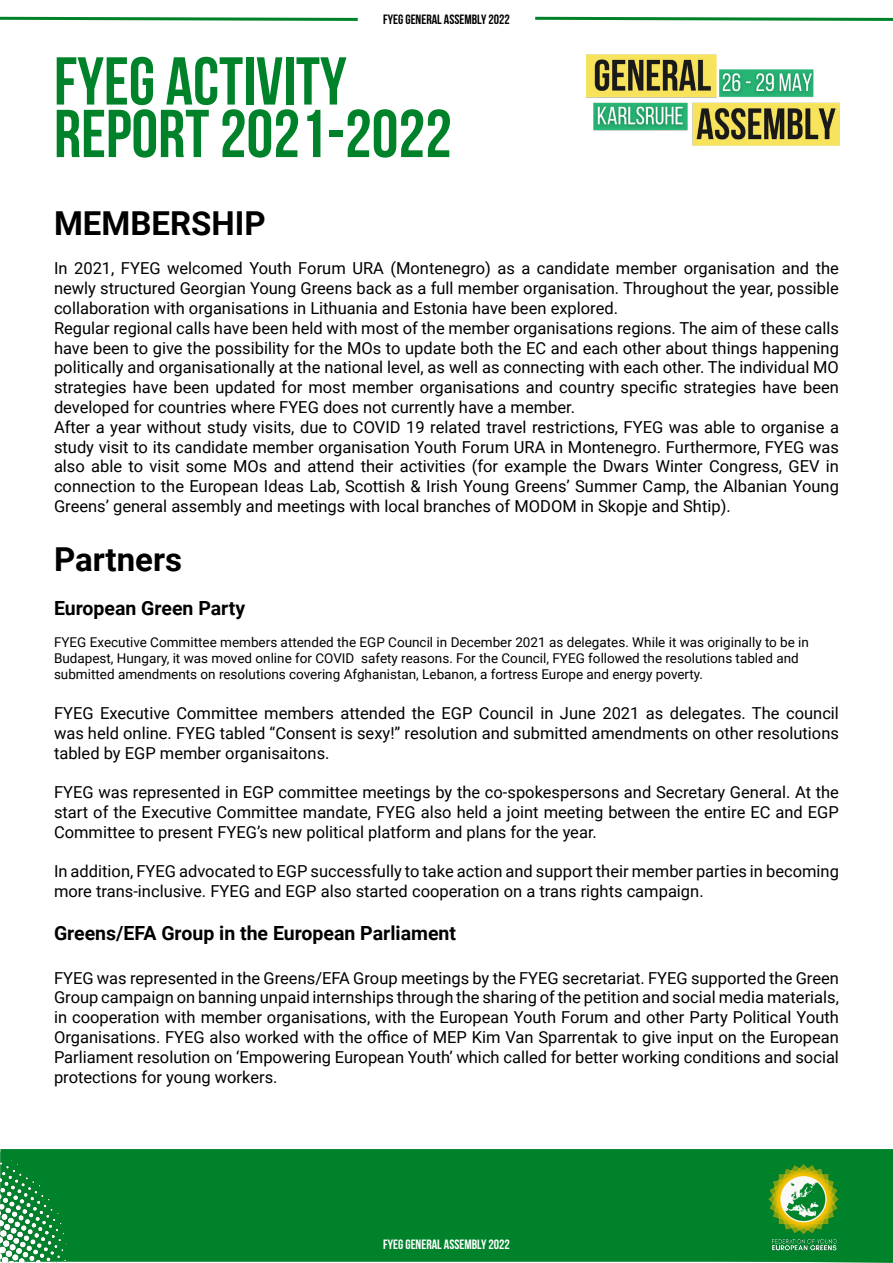
<style>
.page{position:relative;width:893px;height:1263px;background:#fff}
.page>*{position:absolute;margin:0;border:0;box-sizing:border-box;transform-origin:0 0}
.t1{font:700 67.5px/52.5px "Bebas Neue";color:#00822b}
.t2{font:700 33px "Roboto";color:#000}
.t3{font:700 19.5px "Roboto";color:#000}
.t4{font:16.5px/19.8px "Roboto";color:#000;text-align:justify}
.t5{font:13.5px/16.2px "Roboto";color:#000}
.t6{font:700 13.5px "Bebas Neue";color:#fff}
.t7{font:700 13.5px "Bebas Neue";color:#000}
</style>
<div class="page">
<div style="left:400px;top:1150px;width:493px;height:113px;background:#00822b"></div>
<img style="left:586px;top:54px;width:253px;height:92px">
<img style="left:758px;top:1162px;width:90px;height:90px">
<img style="left:0;top:1149px;width:400px;height:114px">
<svg style="left:0;top:16px;width:358px;height:5px"></svg>
<svg style="left:535px;top:16px;width:358px;height:5px"></svg>
<p class="t7" style="left:383px;top:11px;width:128px">FYEG GENERAL ASSEMBLY 2022</p>
<h1 class="t1" style="left:54px;top:54px;width:399px">FYEG ACTIVITY<br>REPORT 2021-2022</h1>
<h2 class="t2" style="left:54px;top:200px;width:213px">MEMBERSHIP</h2>
<p class="t4" style="left:54px;top:258px;width:786px;text-align:left">In 2021, FYEG welcomed Youth Forum URA (Montenegro) as a candidate member organisation and the newly structured Georgian Young Greens back as a full member organisation. Throughout the year, possible collaboration with organisations in Lithuania and Estonia have been explored.<br>Regular regional calls have been held with most of the member organisations regions. The aim of these calls have been to give the possibility for the MOs to update both the EC and each other about things happening politically and organisationally at the national level, as well as connecting with each other. The individual MO strategies have been updated for most member organisations and country specific strategies have been developed for countries where FYEG does not currently have a member.<br>After a year without study visits, due to COVID 19 related travel restrictions, FYEG was able to organise a study visit to its candidate member organisation Youth Forum URA in Montenegro. Furthermore, FYEG was also able to visit some MOs and attend their activities (for example the Dwars Winter Congress, GEV in connection to the European Ideas Lab, Scottish &amp; Irish Young Greens’ Summer Camp, the Albanian Young Greens’ general assembly and meetings with local branches of MODOM in Skopje and Shtip).</p>
<h2 class="t2" style="left:54px;top:536px;width:130px">Partners</h2>
<p class="t3" style="left:54px;top:594px;width:193px">European Green Party</p>
<p class="t5" style="left:54px;top:633px;width:756px">FYEG Executive Committee members attended the EGP Council in December 2021 as delegates. While it was originally to be in<br>Budapest, Hungary, it was moved online for COVID safety reasons. For the Council, FYEG followed the resolutions tabled and submitted amendments on resolutions covering Afghanistan, Lebanon, a fortress Europe and energy poverty.</p>
<p class="t4" style="left:54px;top:702px;width:786px">FYEG Executive Committee members attended the EGP Council in June 2021 as delegates. The council was held online. FYEG tabled “Consent is sexy!” resolution and submitted amendments on other resolutions tabled by EGP member organisaitons.</p>
<p class="t4" style="left:54px;top:782px;width:786px">FYEG was represented in EGP committee meetings by the co-spokespersons and Secretary General. At the start of the Executive Committee mandate, FYEG also held a joint meeting between the entire EC and EGP Committee to present FYEG’s new political platform and plans for the year.</p>
<p class="t4" style="left:54px;top:861px;width:786px">In addition, FYEG advocated to EGP successfully to take action and support their member parties in becoming more trans-inclusive. FYEG and EGP also started cooperation on a trans rights campaign.</p>
<p class="t3" style="left:54px;top:920px;width:404px">Greens/EFA Group in the European Parliament</p>
<p class="t4" style="left:54px;top:967px;width:786px">FYEG was represented in the Greens/EFA Group meetings by the FYEG secretariat. FYEG supported the Green Group campaign on banning unpaid internships through the sharing of the petition and social media materials, in cooperation with member organisations, with the European Youth Forum and other Party Political Youth Organisations. FYEG also worked with the office of MEP Kim Van Sparrentak to give input on the European Parliament resolution on ‘Empowering European Youth’ which called for better working conditions and social protections for young workers.</p>
<p class="t6" style="left:383px;top:1237px;width:128px">FYEG GENERAL ASSEMBLY 2022</p>
</div>
